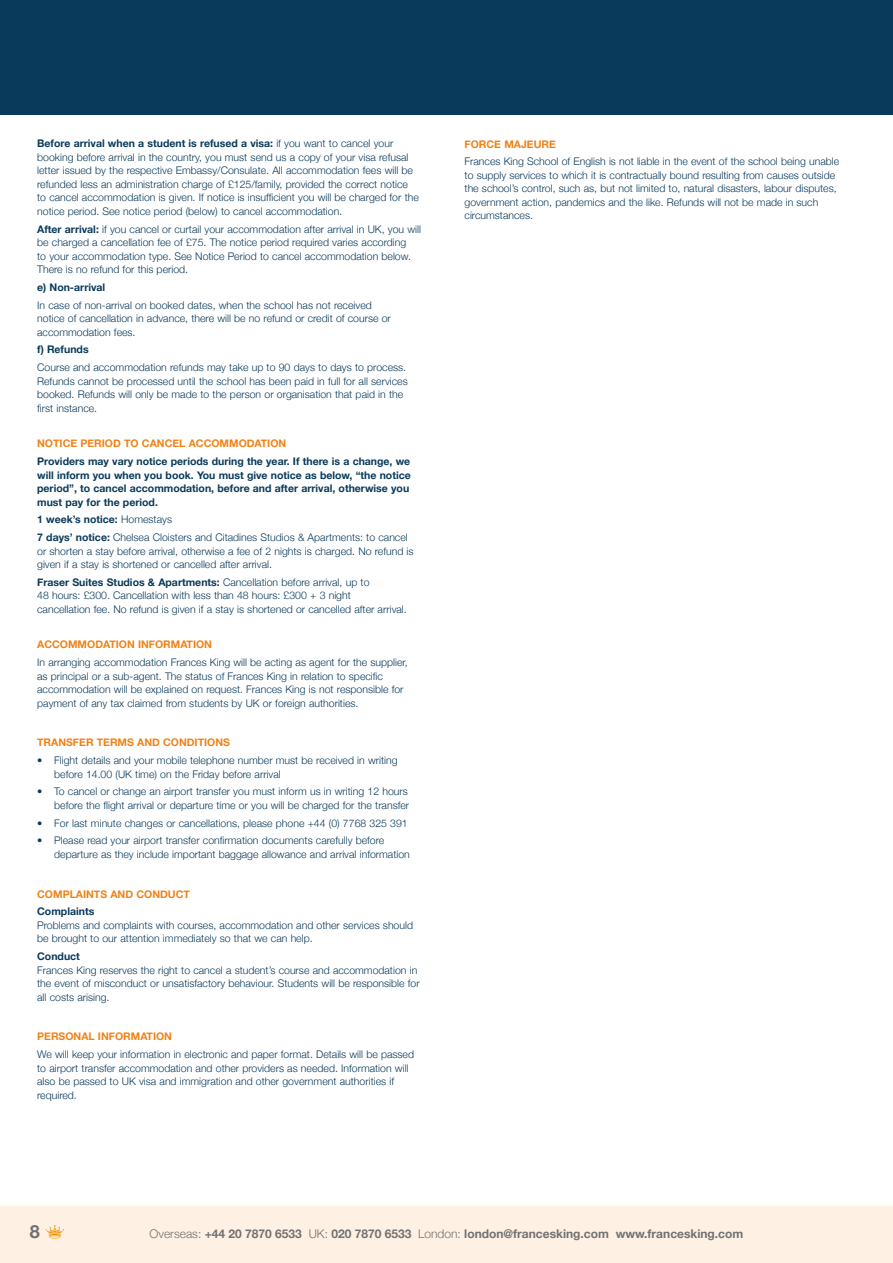
<style>
.page{position:relative;width:893px;height:1263px;background:#fff}
.page>*{position:absolute;margin:0;border:0;box-sizing:border-box;transform-origin:0 0}
.t1{font:700 18px "Helvetica Neue";color:#706f6f}
.t2{font:700 12px "Helvetica Neue";color:#727271}
.t3{font:300 10.5px/13.5px "Helvetica Neue";color:#0a3a5b}
.t4{font:700 10.5px/13.5px "Helvetica Neue";color:#0a3a5b}
.t5{font:700 10.5px "Helvetica Neue";color:#f08216}
.s1{font-weight:700}
.s2{font-weight:300}
</style>
<div class="page">
<div style="left:0;top:1206px;width:893px;height:57px;background:#fef0e3"></div>
<div style="left:0;top:0;width:893px;height:114px;background:#0a3a5b"></div>
<svg style="left:46px;top:1225px;width:18px;height:13px"></svg>
<p class="t3" style="left:37px;top:136px;width:383px"><span class="s1">Before arrival when a student is refused a visa:</span> if you want to cancel your booking before arrival in the country, you must send us a copy of your visa refusal letter issued by the respective Embassy/Consulate. All accommodation fees will be refunded less an administration charge of £125/family, provided the correct notice to cancel accommodation is given. If notice is insufficient you will be charged for the notice period. See notice period (below) to cancel accommodation.</p>
<p class="t3" style="left:37px;top:221px;width:385px"><span class="s1">After arrival:</span> if you cancel or curtail your accommodation after arrival in UK, you will be charged a cancellation fee of £75. The notice period required varies according<br>to your accommodation type. See Notice Period to cancel accommodation below.<br>There is no refund for this period.</p>
<p class="t4" style="left:37px;top:281px;width:70px">e) Non-arrival</p>
<p class="t3" style="left:37px;top:297px;width:355px">In case of non-arrival on booked dates, when the school has not received notice of cancellation in advance, there will be no refund or credit of course or accommodation fees.</p>
<p class="t4" style="left:37px;top:343px;width:53px">f) Refunds</p>
<p class="t3" style="left:37px;top:360px;width:372px">Course and accommodation refunds may take up to 90 days to days to process.<br>Refunds cannot be processed until the school has been paid in full for all services booked. Refunds will only be made to the person or organisation that paid in the first instance.</p>
<p class="t5" style="left:37px;top:435px;width:251px">NOTICE PERIOD TO CANCEL ACCOMMODATION</p>
<p class="t4" style="left:37px;top:455px;width:375px">Providers may vary notice periods during the year. If there is a change, we will inform you when you book. You must give notice as below, “the notice period”, to cancel accommodation, before and after arrival, otherwise you must pay for the period.</p>
<p class="t3" style="left:37px;top:510px;width:372px;line-height:17.7px"><span class="s1">1 week’s notice:</span> Homestays<br><span class="s1">7 days’ notice:</span> Chelsea Cloisters and Citadines Studios &amp; Apartments: to cancel</p>
<p class="t3" style="left:37px;top:543px;width:378px">or shorten a stay before arrival, otherwise a fee of 2 nights is charged. No refund is given if a stay is shortened or cancelled after arrival.</p>
<p class="t3" style="left:37px;top:574px;width:371px"><span class="s1">Fraser Suites Studios &amp; Apartments:</span> Cancellation before arrival, up to<br>48 hours: £300. Cancellation with less than 48 hours: £300 + 3 night<br>cancellation fee. No refund is given if a stay is shortened or cancelled after arrival.</p>
<p class="t5" style="left:37px;top:636px;width:176px">ACCOMMODATION INFORMATION</p>
<p class="t3" style="left:37px;top:655px;width:372px">In arranging accommodation Frances King will be acting as agent for the supplier, as principal or a sub-agent. The status of Frances King in relation to specific accommodation will be explained on request. Frances King is not responsible for payment of any tax claimed from students by UK or foreign authorities.</p>
<p class="t5" style="left:37px;top:734px;width:194px">TRANSFER TERMS AND CONDITIONS</p>
<p class="t3" style="left:54px;top:753px;width:345px;text-indent:-17px">• Flight details and your mobile telephone number must be received in writing before 14.00 (UK time) on the Friday before arrival</p>
<p class="t3" style="left:37px;top:784px;width:374px;text-align:right">• To cancel or change an airport transfer you must inform us in writing 12 hours before the flight arrival or departure time or you will be charged for the transfer</p>
<p class="t3" style="left:37px;top:815px;width:372px">• For last minute changes or cancellations, please phone +44 (0) 7768 325 391</p>
<p class="t3" style="left:54px;top:833px;width:357px;text-indent:-17px">• Please read your airport transfer confirmation documents carefully before departure as they include important baggage allowance and arrival information</p>
<p class="t5" style="left:37px;top:886px;width:154px">COMPLAINTS AND CONDUCT</p>
<p class="t4" style="left:37px;top:905px;width:59px">Complaints</p>
<p class="t3" style="left:37px;top:918px;width:377px">Problems and complaints with courses, accommodation and other services should be brought to our attention immediately so that we can help.</p>
<p class="t4" style="left:37px;top:950px;width:44px">Conduct</p>
<p class="t3" style="left:37px;top:962px;width:384px">Frances King reserves the right to cancel a student’s course and accommodation in the event of misconduct or unsatisfactory behaviour. Students will be responsible for all costs arising.</p>
<p class="t5" style="left:37px;top:1028px;width:136px">PERSONAL INFORMATION</p>
<p class="t3" style="left:37px;top:1047px;width:378px">We will keep your information in electronic and paper format. Details will be passed to airport transfer accommodation and other providers as needed. Information will also be passed to UK visa and immigration and other government authorities if required.</p>
<p class="t5" style="left:465px;top:136px;width:93px">FORCE MAJEURE</p>
<p class="t3" style="left:465px;top:154px;width:376px">Frances King School of English is not liable in the event of the school being unable to supply services to which it is contractually bound resulting from causes outside the school’s control, such as, but not limited to, natural disasters, labour disputes, government action, pandemics and the like. Refunds will not be made in such circumstances.</p>
<h1 class="t1" style="left:30px;top:1218px;width:12px">8</h1>
<p class="t2" style="left:150px;top:1224px;width:595px"><span class="s2">Overseas:</span> +44 20 7870 6533 <span class="s2">UK:</span> 020 7870 6533 <span class="s2">London:</span> london@francesking.com www.francesking.com</p>
</div>
